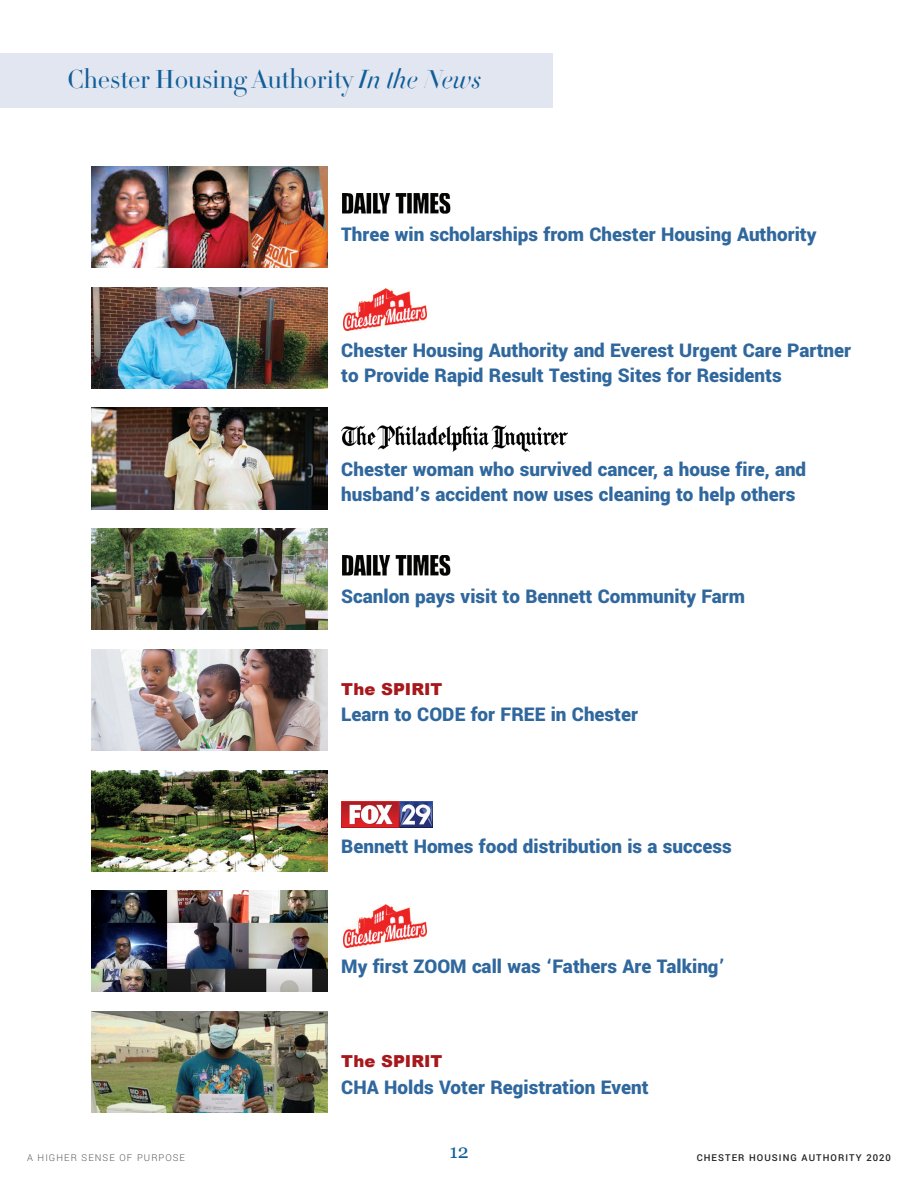
<style>
.page{position:relative;width:918px;height:1188px;background:#fff}
.page>*{position:absolute;margin:0;border:0;box-sizing:border-box;transform-origin:0 0}
.t1{font:27px "Diet Didot";color:#105e99}
.t2{font:900 21px/25.2px "Yantramanav";color:#30689e}
.t3{font:19.5px "Georgia";color:#105e99}
.t4{font:900 16.5px "Arial";color:#a7181c}
.t5{font:500 10.5px "Yantramanav";letter-spacing:.1em;color:#231f20}
.t6{font:300 10.5px "Yantramanav";letter-spacing:.1em;color:#57585a}
.s1{font-family:"Diet Didot Title W03";font-style:italic}
</style>
<div class="page">
<div style="left:0;top:53px;width:553px;height:55px;background:#e2e6f0"></div>
<img style="left:92px;top:529px;width:236px;height:101px">
<img style="left:342px;top:556px;width:109px;height:19px">
<img style="left:92px;top:167px;width:236px;height:101px">
<img style="left:342px;top:194px;width:109px;height:19px">
<img style="left:92px;top:770px;width:236px;height:101px">
<img style="left:342px;top:802px;width:90px;height:25px">
<img style="left:92px;top:287px;width:236px;height:102px">
<img style="left:343px;top:288px;width:84px;height:43px">
<img style="left:92px;top:891px;width:236px;height:101px">
<img style="left:343px;top:905px;width:84px;height:42px">
<img style="left:92px;top:649px;width:236px;height:102px">
<img style="left:92px;top:1011px;width:236px;height:102px">
<img style="left:92px;top:408px;width:236px;height:101px">
<img style="left:341px;top:425px;width:227px;height:26px">
<p class="t1" style="left:68px;top:60px;width:416px">Chester Housing Authority <span class="s1">In the News</span></p>
<p class="t2" style="left:341px;top:222px;width:477px">Three win scholarships from Chester Housing Authority</p>
<p class="t2" style="left:341px;top:338px;width:511px">Chester Housing Authority and Everest Urgent Care Partner to Provide Rapid Result Testing Sites for Residents</p>
<p class="t2" style="left:341px;top:457px;width:467px">Chester woman who survived cancer, a house fire, and husband’s accident now uses cleaning to help others</p>
<p class="t2" style="left:341px;top:584px;width:405px">Scanlon pays visit to Bennett Community Farm</p>
<p class="t4" style="left:341px;top:677px;width:103px">The SPIRIT</p>
<p class="t2" style="left:341px;top:702px;width:298px">Learn to CODE for FREE in Chester</p>
<p class="t2" style="left:341px;top:834px;width:392px">Bennett Homes food distribution is a success</p>
<p class="t2" style="left:341px;top:955px;width:385px">My first ZOOM call was ‘Fathers Are Talking’</p>
<p class="t4" style="left:341px;top:1049px;width:103px">The SPIRIT</p>
<p class="t2" style="left:341px;top:1075px;width:309px">CHA Holds Voter Registration Event</p>
<p class="t6" style="left:27px;top:1151px;width:160px">A HIGHER SENSE OF PURPOSE</p>
<p class="t3" style="left:449px;top:1140px;width:21px">12</p>
<p class="t5" style="left:697px;top:1151px;width:196px">CHESTER HOUSING AUTHORITY 2020</p>
</div>
